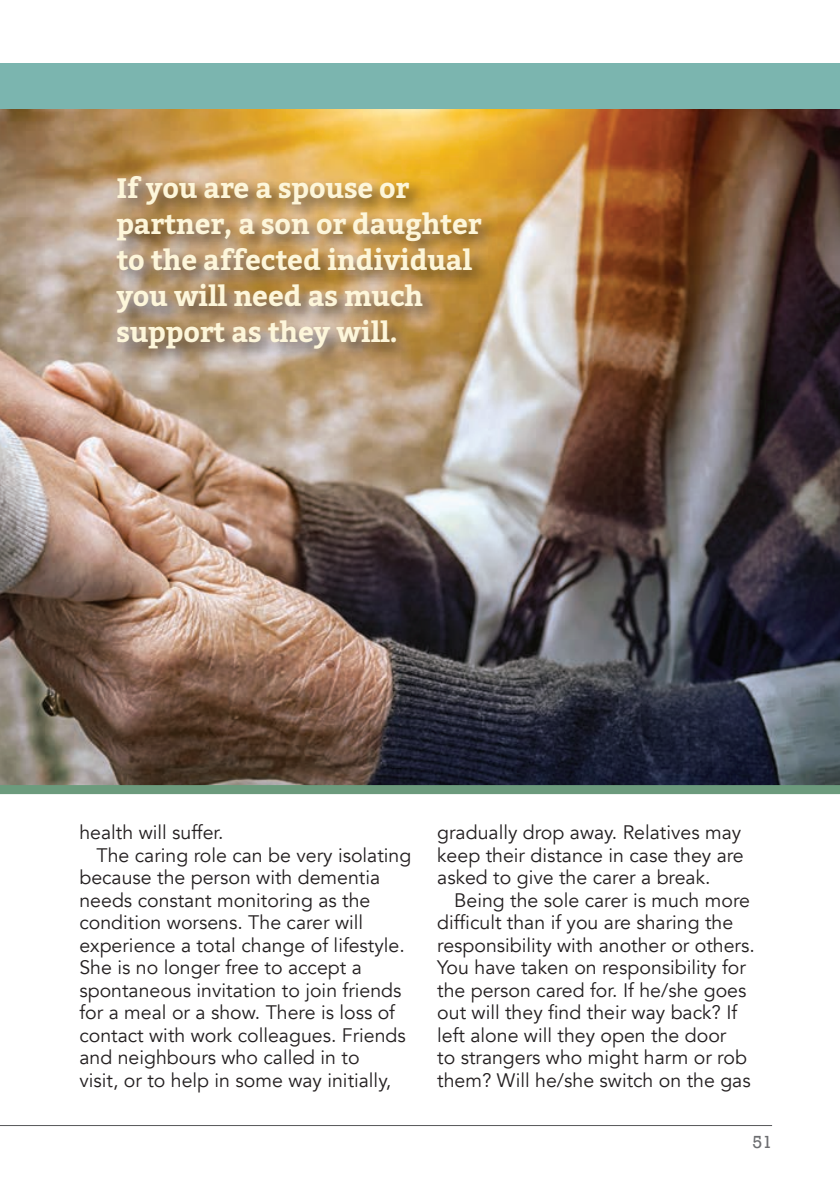
<style>
.page{position:relative;width:840px;height:1191px;background:#fff}
.page>*{position:absolute;margin:0;border:0;box-sizing:border-box;transform-origin:0 0}
.t1{font:700 28px/36px "Bitter";letter-spacing:-.01em;color:#fdf6da}
.t2{font:19.6px/22.4px "Avenir";color:#231f20}
.t3{font:18px "Rockwell";color:#6c6d70}
</style>
<div class="page">
<img style="left:0;top:109px;width:839px;height:676px">
<hr style="left:0;top:1125px;width:771px;height:1px;background:#57585a">
<div style="left:0;top:63px;width:839px;height:46px;background:#7bb5af"></div>
<div style="left:114px;top:173px;width:385px;height:194px;background:#231f20;opacity:.6"></div>
<div style="left:0;top:785px;width:839px;height:9px;background:#6c9b7d"></div>
<p class="t1" style="left:116px;top:170px;width:366px">If you are a spouse or partner, a son or daughter</p>
<p class="t1" style="left:116px;top:242px;width:357px">to the affected individual you will need as much support as they will.</p>
<p class="t2" style="left:79px;top:821px;width:146px">health will suffer.</p>
<p class="t2" style="left:79px;top:844px;width:333px;text-indent:17px">The caring role can be very isolating because the person with dementia needs constant monitoring as the condition worsens. The carer will experience a total change of lifestyle.<br>She is no longer free to accept a spontaneous invitation to join friends for a meal or a show. There is loss of contact with work colleagues. Friends and neighbours who called in to<br>visit, or to help in some way initially,</p>
<p class="t2" style="left:437px;top:821px;width:308px">gradually drop away. Relatives may keep their distance in case they are asked to give the carer a break.</p>
<p class="t2" style="left:437px;top:889px;width:319px;text-indent:17px">Being the sole carer is much more difficult than if you are sharing the responsibility with another or others.<br>You have taken on responsibility for the person cared for. If he/she goes out will they find their way back? If left alone will they open the door<br>to strangers who might harm or rob them? Will he/she switch on the gas</p>
<p class="t3" style="left:752px;top:1131px;width:21px">51</p>
</div>
